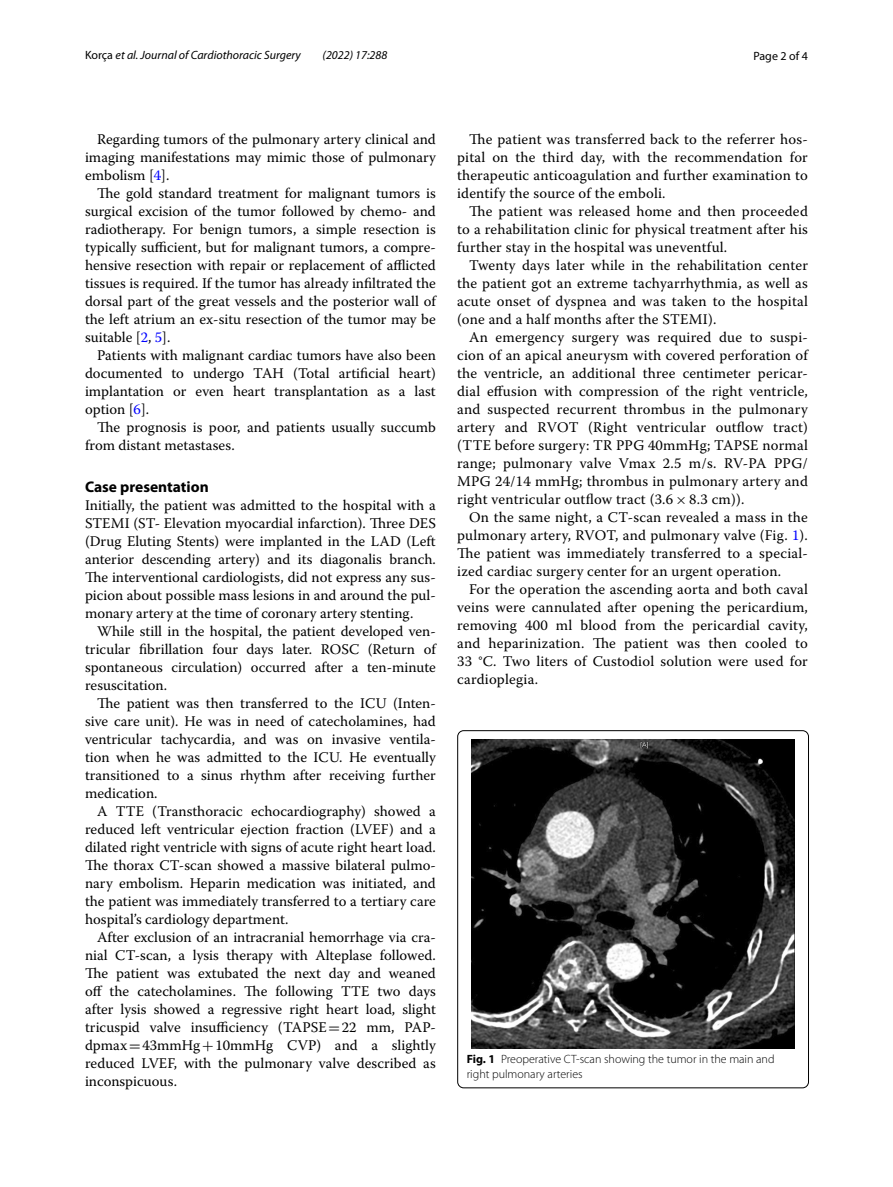
<style>
.page{position:relative;width:893px;height:1187px;background:#fff}
.page>*{position:absolute;margin:0;border:0;box-sizing:border-box;transform-origin:0 0}
.t1{font:700 15.45px "Myriad Pro";color:#000}
.t2{font:14.7px/18px "Warnock Pro";letter-spacing:.005em;color:#000;text-align:justify}
.t3{font:300 12px/15px "Myriad Pro";color:#000}
.t4{font:italic 12px "Myriad Pro";color:#000}
.t5{font:12px "Myriad Pro";color:#000}
.s1{font-style:normal}
.s2{color:#00f}
.s3{font-family:"MTSY"}
.s4{font-weight:700}
</style>
<div class="page">
<img style="left:471px;top:739px;width:324px;height:308px">
<div style="left:457px;top:730px;width:352px;height:357px;border:1px solid #000;border-radius:6px"></div>
<p class="t4" style="left:85px;top:48px;width:217px"><span class="s1">Korça</span> et al. Journal of Cardiothoracic Surgery</p>
<p class="t4" style="left:323px;top:48px;width:66px">(2022) 17:288</p>
<p class="t5" style="left:753px;top:48px;width:56px">Page 2 of 4</p>
<p class="t2" style="left:85px;top:130px;width:352px;text-indent:12px">Regarding tumors of the pulmonary artery clinical and imaging manifestations may mimic those of pulmonary embolism [<span class="s2">4</span>].</p>
<p class="t2" style="left:85px;top:184px;width:352px;text-indent:12px">The gold standard treatment for malignant tumors is surgical excision of the tumor followed by chemo- and radiotherapy. For benign tumors, a simple resection is typically sufficient, but for malignant tumors, a compre&shy;hensive resection with repair or replacement of afflicted tissues is required. If the tumor has already infiltrated the dorsal part of the great vessels and the posterior wall of the left atrium an ex-situ resection of the tumor may be suitable [<span class="s2">2</span>, <span class="s2">5</span>].</p>
<p class="t2" style="left:85px;top:346px;width:352px;text-indent:12px">Patients with malignant cardiac tumors have also been documented to undergo TAH (Total artificial heart) implantation or even heart transplantation as a last option [<span class="s2">6</span>].</p>
<p class="t2" style="left:85px;top:418px;width:352px;text-indent:12px">The prognosis is poor, and patients usually succumb from distant metastases.</p>
<p class="t1" style="left:85px;top:476px;width:125px">Case presentation</p>
<p class="t2" style="left:85px;top:495px;width:352px">Initially, the patient was admitted to the hospital with a STEMI (ST- Elevation myocardial infarction). Three DES (Drug Eluting Stents) were implanted in the LAD (Left anterior descending artery) and its diagonalis branch.<br>The interventional cardiologists, did not express any sus&shy;picion about possible mass lesions in and around the pul&shy;monary artery at the time of coronary artery stenting.</p>
<p class="t2" style="left:85px;top:621px;width:352px;text-indent:12px">While still in the hospital, the patient developed ven&shy;tricular fibrillation four days later. ROSC (Return of spontaneous circulation) occurred after a ten-minute resuscitation.</p>
<p class="t2" style="left:85px;top:693px;width:352px;text-indent:12px">The patient was then transferred to the ICU (Inten&shy;sive care unit). He was in need of catecholamines, had ventricular tachycardia, and was on invasive ventila&shy;tion when he was admitted to the ICU. He eventually transitioned to a sinus rhythm after receiving further medication.</p>
<p class="t2" style="left:85px;top:801px;width:352px;text-indent:12px">A TTE (Transthoracic echocardiography) showed a reduced left ventricular ejection fraction (LVEF) and a dilated right ventricle with signs of acute right heart load.<br>The thorax CT-scan showed a massive bilateral pulmo&shy;nary embolism. Heparin medication was initiated, and the patient was immediately transferred to a tertiary care hospital’s cardiology department.</p>
<p class="t2" style="left:85px;top:927px;width:352px;text-indent:12px">After exclusion of an intracranial hemorrhage via cra&shy;nial CT-scan, a lysis therapy with Alteplase followed.<br>The patient was extubated the next day and weaned off the catecholamines. The following TTE two days after lysis showed a regressive right heart load, slight tricuspid valve insufficiency (TAPSE<span class="s3">=</span>22 mm, PAP&shy;dpmax<span class="s3">=</span>43mmHg<span class="s3">+</span>10mmHg CVP) and a slightly reduced LVEF, with the pulmonary valve described as inconspicuous.</p>
<p class="t2" style="left:457px;top:130px;width:352px;text-indent:12px">The patient was transferred back to the referrer hos&shy;pital on the third day, with the recommendation for therapeutic anticoagulation and further examination to identify the source of the emboli.</p>
<p class="t2" style="left:457px;top:202px;width:352px;text-indent:12px">The patient was released home and then proceeded to a rehabilitation clinic for physical treatment after his further stay in the hospital was uneventful.</p>
<p class="t2" style="left:457px;top:256px;width:352px;text-indent:12px">Twenty days later while in the rehabilitation center the patient got an extreme tachyarrhythmia, as well as acute onset of dyspnea and was taken to the hospital (one and a half months after the STEMI).</p>
<p class="t2" style="left:457px;top:328px;width:352px;text-indent:12px">An emergency surgery was required due to suspi&shy;cion of an apical aneurysm with covered perforation of the ventricle, an additional three centimeter pericar&shy;dial effusion with compression of the right ventricle, and suspected recurrent thrombus in the pulmonary artery and RVOT (Right ventricular outflow tract) (TTE before surgery: TR PPG 40mmHg; TAPSE normal range; pulmonary valve Vmax 2.5 m/s. RV-PA PPG/ MPG 24/14 mmHg; thrombus in pulmonary artery and right ventricular outflow tract (3.6<span class="s3">×</span>8.3 cm)).</p>
<p class="t2" style="left:457px;top:508px;width:352px;text-indent:12px">On the same night, a CT-scan revealed a mass in the pulmonary artery, RVOT, and pulmonary valve (Fig. <span class="s2">1</span>).<br>The patient was immediately transferred to a special&shy;ized cardiac surgery center for an urgent operation.</p>
<p class="t2" style="left:457px;top:580px;width:352px;text-indent:12px">For the operation the ascending aorta and both caval veins were cannulated after opening the pericardium, removing 400 ml blood from the pericardial cavity, and heparinization. The patient was then cooled to 33 °C. Two liters of Custodiol solution were used for cardioplegia.</p>
<p class="t3" style="left:467px;top:1051px;width:309px"><span class="s4">Fig. 1</span> Preoperative CT-scan showing the tumor in the main and right pulmonary arteries</p>
</div>
